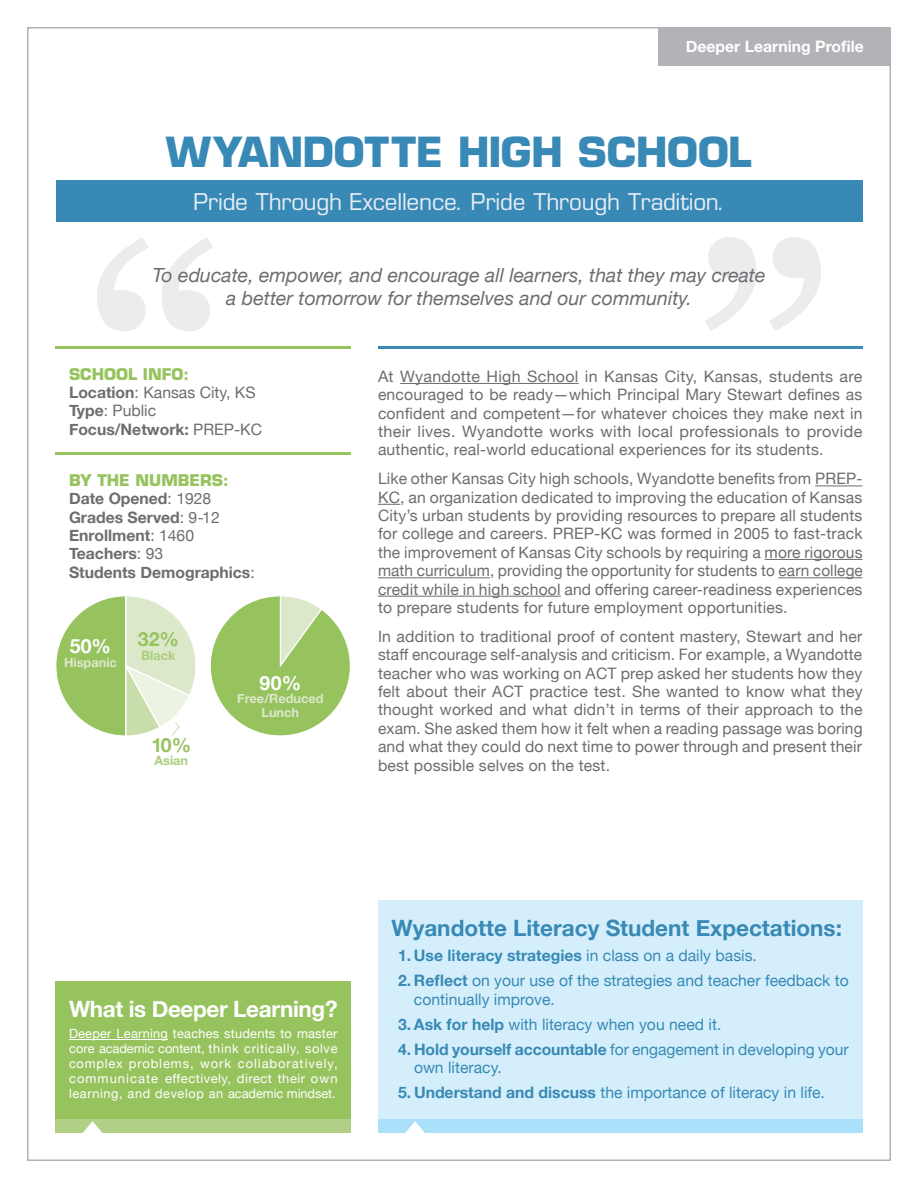
<style>
.page{position:relative;width:918px;height:1188px;background:#fff}
.page>*{position:absolute;margin:0;border:0;box-sizing:border-box;transform-origin:0 0}
.t1{font:700 40.5px "Eurostile";letter-spacing:-.005em;color:#3889b5}
.t2{font:22.5px "Eurostile";letter-spacing:-.01em;color:#e8eef5}
.t3{font:700 22.5px "Helvetica Neue";color:#3889b5}
.t4{font:700 22.5px "Helvetica Neue";letter-spacing:-.015em;color:#fff}
.t5{font:italic 19.5px/23.4px "Helvetica Neue";color:#6c6d70;text-align:center}
.t6{font:700 19.5px "Helvetica Neue";color:#97c35f}
.t7{font:700 19.5px "Helvetica Neue";color:#fff}
.t8{font:15.75px/18.5px "Helvetica Neue";letter-spacing:.01em;color:#6c6d70;text-align:justify}
.t9{font:15.75px/18.5px "Helvetica Neue";color:#3889b5}
.t10{font:700 15.75px/18.5px "Helvetica Neue";color:#6c6d70}
.t11{font:700 15.75px "Helvetica Neue";color:#3889b5}
.t12{font:700 15.75px "Eurostile";color:#97c35f}
.t13{font:700 15.75px "Helvetica Neue";color:#fff}
.t14{font:12.75px/15px "Helvetica Neue";letter-spacing:.035em;color:#fff;text-align:justify}
.t15{font:700 12.75px/13.5px "Helvetica Neue";color:#dce8ca;text-align:center}
.t16{font:700 12.75px "Helvetica Neue";color:#accd7e}
.s1{font-weight:700}
.s2{font-weight:400}
</style>
<div class="page">
<div style="left:659px;top:27px;width:232px;height:39px;background:#b2b3b7"></div>
<svg style="left:97px;top:237px;width:116px;height:94px"></svg>
<svg style="left:705px;top:237px;width:116px;height:94px"></svg>
<div style="left:378px;top:900px;width:484px;height:219px;background:#d4effb"></div>
<div style="left:56px;top:180px;width:806px;height:42px;background:#3889b5"></div>
<hr style="left:400px;top:383px;width:179px;height:1px;background:#6c6d70">
<hr style="left:815px;top:486px;width:47px;height:1px;background:#6c6d70">
<svg style="left:378px;top:504px;width:22px;height:1px"></svg>
<hr style="left:765px;top:559px;width:98px;height:1px;background:#6c6d70">
<hr style="left:378px;top:577px;width:112px;height:1px;background:#6c6d70">
<hr style="left:778px;top:577px;width:84px;height:1px;background:#6c6d70">
<hr style="left:378px;top:596px;width:183px;height:1px;background:#6c6d70">
<hr style="left:56px;top:346px;width:295px;height:3px;background:#97c35f">
<hr style="left:378px;top:346px;width:484px;height:3px;background:#3889b5">
<hr style="left:56px;top:453px;width:295px;height:2px;background:#97c35f">
<div style="left:378px;top:1119px;width:484px;height:13px;background:#aae0f9"></div>
<svg style="left:400px;top:1121px;width:30px;height:12px"></svg>
<div style="left:56px;top:981px;width:295px;height:138px;background:#97c35f"></div>
<hr style="left:69px;top:1039px;width:99px;height:1px;background:#fff">
<div style="left:56px;top:1119px;width:295px;height:13px;background:#b1cf85"></div>
<svg style="left:78px;top:1121px;width:29px;height:12px"></svg>
<svg style="left:56px;top:596px;width:295px;height:140px"></svg>
<p class="t13" style="left:686px;top:34px;width:180px">Deeper Learning Profile</p>
<h1 class="t1" style="left:166px;top:127px;width:587px">WYANDOTTE HIGH SCHOOL</h1>
<h2 class="t2" style="left:194px;top:188px;width:532px">Pride Through Excellence. Pride Through Tradition.</h2>
<p class="t5" style="left:153px;top:264px;width:614px">To educate, empower, and encourage all learners, that they may create a better tomorrow for themselves and our community.</p>
<p class="t12" style="left:69px;top:364px;width:122px">SCHOOL INFO:</p>
<p class="t8" style="left:69px;top:384px;width:195px;text-align:left"><span class="s1">Location</span>: Kansas City, KS<br><span class="s1">Type</span>: Public<br><span class="s1">Focus/Network:</span> PREP-KC</p>
<p class="t12" style="left:69px;top:470px;width:161px">BY THE NUMBERS:</p>
<p class="t10" style="left:69px;top:490px;width:187px">Date Opened<span class="s2">: 1928<br></span>Grades Served<span class="s2">: 9-12<br></span>Enrollment<span class="s2">: 1460<br></span>Teachers<span class="s2">: 93<br></span>Students Demographics<span class="s2">:</span></p>
<p class="t7" style="left:70px;top:631px;width:43px">50%</p>
<p class="t15" style="left:64px;top:656px;width:54px">Hispanic</p>
<p class="t6" style="left:138px;top:624px;width:43px">32%</p>
<p class="t16" style="left:141px;top:645px;width:36px">Black</p>
<p class="t6" style="left:151px;top:730px;width:41px">10%</p>
<p class="t16" style="left:154px;top:751px;width:35px">Asian</p>
<p class="t7" style="left:259px;top:668px;width:43px">90%</p>
<p class="t15" style="left:237px;top:692px;width:88px">Free/Reduced<br>Lunch</p>
<p class="t8" style="left:378px;top:368px;width:486px">At Wyandotte High School in Kansas City, Kansas, students are encouraged to be ready—which Principal Mary Stewart defines as confident and competent—for whatever choices they make next in their lives. Wyandotte works with local professionals to provide authentic, real-world educational experiences for its students.</p>
<p class="t8" style="left:378px;top:471px;width:486px">Like other Kansas City high schools, Wyandotte benefits from PREP-KC, an organization dedicated to improving the education of Kansas City’s urban students by providing resources to prepare all students for college and careers. PREP-KC was formed in 2005 to fast-track the improvement of Kansas City schools by requiring a more rigorous math curriculum, providing the opportunity for students to earn college credit while in high school and offering career-readiness experiences to prepare students for future employment opportunities.</p>
<p class="t8" style="left:378px;top:628px;width:486px">In addition to traditional proof of content mastery, Stewart and her staff encourage self-analysis and criticism. For example, a Wyandotte teacher who was working on ACT prep asked her students how they felt about their ACT practice test. She wanted to know what they thought worked and what didn’t in terms of their approach to the exam. She asked them how it felt when a reading passage was boring and what they could do next time to power through and present their best possible selves on the test.</p>
<h2 class="t4" style="left:69px;top:991px;width:270px">What is Deeper Learning?</h2>
<p class="t14" style="left:69px;top:1027px;width:270px">Deeper Learning teaches students to master core academic content, think critically, solve complex problems, work collaboratively, communicate effectively, direct their own learning, and develop an academic mindset.</p>
<h2 class="t3" style="left:392px;top:910px;width:452px">Wyandotte Literacy Student Expectations:</h2>
<p class="t11" style="left:398px;top:943px;width:360px">1. Use literacy strategies <span class="s2">in class on a daily basis.</span></p>
<p class="t9" style="left:414px;top:972px;width:436px;text-indent:-16px"><span class="s1">2. Reflect</span> on your use of the strategies and teacher feedback to continually improve.</p>
<p class="t9" style="left:398px;top:1016px;width:325px"><span class="s1">3. Ask for help</span> with literacy when you need it.</p>
<p class="t9" style="left:414px;top:1041px;width:436px;text-indent:-16px"><span class="s1">4. Hold yourself accountable</span> for engagement in developing your own literacy.</p>
<p class="t9" style="left:398px;top:1084px;width:428px"><span class="s1">5. Understand and discuss</span> the importance of literacy in life.</p>
</div>
